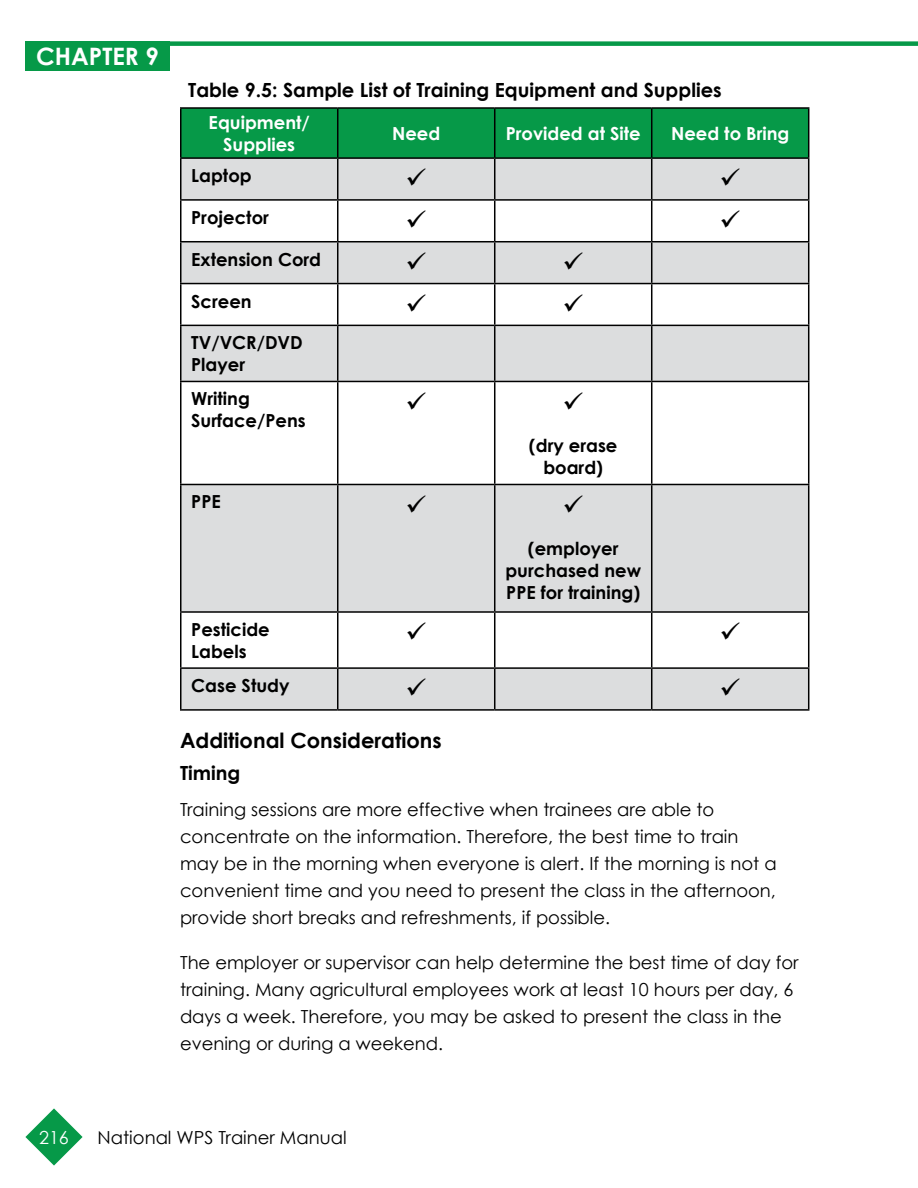
<style>
.page{position:relative;width:918px;height:1188px;background:#fff}
.page>*{position:absolute;margin:0;border:0;box-sizing:border-box;transform-origin:0 0}
.t1{font:700 24px "Century Gothic";color:#fff}
.t2{font:700 21px "Century Gothic";color:#000}
.t3{font:700 19.5px "Century Gothic";color:#000}
.t4{font:18px/27px "Century Gothic";color:#000}
.t5{font:700 18px/21.6px "Century Gothic";color:#000}
.t6{font:700 18px/21.6px "Century Gothic";color:#fff;text-align:center}
.t7{font:18px "Century Gothic";color:#fff}
</style>
<div class="page">
<svg style="left:25px;top:1108px;width:58px;height:58px"></svg>
<div style="left:170px;top:41px;width:748px;height:5px;background:#069948"></div>
<div style="left:25px;top:41px;width:145px;height:30px;background:#069948"></div>
<div style="left:182px;top:109px;width:626px;height:48px;background:#069948"></div>
<svg style="left:182px;top:159px;width:626px;height:550px;fill:#dcddde"></svg>
<hr style="left:180px;top:159px;width:2px;height:40px;background:#000">
<hr style="left:337px;top:159px;width:1px;height:40px;background:#000">
<hr style="left:494px;top:159px;width:1px;height:40px;background:#000">
<hr style="left:651px;top:159px;width:1px;height:40px;background:#000">
<hr style="left:808px;top:159px;width:1px;height:40px;background:#000">
<hr style="left:180px;top:199px;width:158px;height:2px;background:#000">
<hr style="left:180px;top:201px;width:2px;height:40px;background:#000">
<hr style="left:337px;top:201px;width:1px;height:40px;background:#000">
<hr style="left:495px;top:199px;width:157px;height:2px;background:#000">
<hr style="left:494px;top:201px;width:1px;height:40px;background:#000">
<hr style="left:652px;top:199px;width:157px;height:2px;background:#000">
<hr style="left:651px;top:201px;width:1px;height:40px;background:#000">
<hr style="left:808px;top:201px;width:1px;height:40px;background:#000">
<hr style="left:180px;top:241px;width:158px;height:1px;background:#000">
<hr style="left:180px;top:242px;width:2px;height:41px;background:#000">
<hr style="left:337px;top:242px;width:1px;height:41px;background:#000">
<hr style="left:494px;top:242px;width:1px;height:41px;background:#000">
<hr style="left:652px;top:241px;width:157px;height:1px;background:#000">
<hr style="left:651px;top:242px;width:1px;height:41px;background:#000">
<hr style="left:808px;top:242px;width:1px;height:41px;background:#000">
<hr style="left:180px;top:283px;width:158px;height:1px;background:#000">
<hr style="left:180px;top:284px;width:2px;height:41px;background:#000">
<hr style="left:337px;top:284px;width:1px;height:41px;background:#000">
<hr style="left:494px;top:284px;width:1px;height:41px;background:#000">
<hr style="left:652px;top:283px;width:157px;height:1px;background:#000">
<hr style="left:651px;top:284px;width:1px;height:41px;background:#000">
<hr style="left:808px;top:284px;width:1px;height:41px;background:#000">
<hr style="left:180px;top:326px;width:2px;height:55px;background:#000">
<hr style="left:337px;top:326px;width:1px;height:55px;background:#000">
<hr style="left:495px;top:325px;width:157px;height:1px;background:#000">
<hr style="left:494px;top:326px;width:1px;height:55px;background:#000">
<hr style="left:651px;top:326px;width:1px;height:55px;background:#000">
<hr style="left:808px;top:326px;width:1px;height:55px;background:#000">
<hr style="left:180px;top:381px;width:158px;height:1px;background:#000">
<hr style="left:180px;top:382px;width:2px;height:102px;background:#000">
<hr style="left:338px;top:381px;width:157px;height:1px;background:#000">
<hr style="left:337px;top:382px;width:1px;height:102px;background:#000">
<hr style="left:494px;top:382px;width:1px;height:102px;background:#000">
<hr style="left:652px;top:381px;width:157px;height:1px;background:#000">
<hr style="left:651px;top:382px;width:1px;height:102px;background:#000">
<hr style="left:808px;top:382px;width:1px;height:102px;background:#000">
<hr style="left:180px;top:484px;width:158px;height:1px;background:#000">
<hr style="left:180px;top:485px;width:2px;height:126px;background:#000">
<hr style="left:337px;top:485px;width:1px;height:126px;background:#000">
<hr style="left:494px;top:485px;width:1px;height:126px;background:#000">
<hr style="left:652px;top:484px;width:157px;height:1px;background:#000">
<hr style="left:651px;top:485px;width:1px;height:126px;background:#000">
<hr style="left:808px;top:485px;width:1px;height:126px;background:#000">
<hr style="left:180px;top:611px;width:158px;height:2px;background:#000">
<hr style="left:180px;top:613px;width:2px;height:54px;background:#000">
<hr style="left:337px;top:613px;width:1px;height:54px;background:#000">
<hr style="left:495px;top:611px;width:157px;height:2px;background:#000">
<hr style="left:494px;top:613px;width:1px;height:54px;background:#000">
<hr style="left:651px;top:613px;width:1px;height:54px;background:#000">
<hr style="left:808px;top:613px;width:1px;height:54px;background:#000">
<hr style="left:180px;top:667px;width:158px;height:2px;background:#000">
<hr style="left:180px;top:669px;width:2px;height:40px;background:#000">
<hr style="left:337px;top:669px;width:1px;height:40px;background:#000">
<hr style="left:495px;top:667px;width:157px;height:2px;background:#000">
<hr style="left:494px;top:669px;width:1px;height:40px;background:#000">
<hr style="left:651px;top:669px;width:1px;height:40px;background:#000">
<hr style="left:808px;top:669px;width:1px;height:40px;background:#000">
<hr style="left:180px;top:709px;width:158px;height:2px;background:#000">
<hr style="left:495px;top:709px;width:157px;height:2px;background:#000">
<hr style="left:652px;top:709px;width:157px;height:2px;background:#000">
<hr style="left:180px;top:107px;width:158px;height:2px;background:#000">
<hr style="left:180px;top:109px;width:2px;height:48px;background:#000">
<hr style="left:338px;top:107px;width:157px;height:2px;background:#000">
<hr style="left:337px;top:109px;width:1px;height:48px;background:#000">
<hr style="left:495px;top:107px;width:157px;height:2px;background:#000">
<hr style="left:494px;top:109px;width:1px;height:48px;background:#000">
<hr style="left:652px;top:107px;width:157px;height:2px;background:#000">
<hr style="left:651px;top:109px;width:1px;height:48px;background:#000">
<hr style="left:808px;top:109px;width:1px;height:48px;background:#000">
<hr style="left:180px;top:157px;width:158px;height:2px;background:#000">
<hr style="left:338px;top:157px;width:157px;height:2px;background:#000">
<hr style="left:495px;top:157px;width:157px;height:2px;background:#000">
<hr style="left:652px;top:157px;width:157px;height:2px;background:#000">
<hr style="left:338px;top:199px;width:157px;height:2px;background:#000">
<hr style="left:338px;top:241px;width:157px;height:1px;background:#000">
<hr style="left:495px;top:241px;width:157px;height:1px;background:#000">
<hr style="left:338px;top:283px;width:157px;height:1px;background:#000">
<hr style="left:495px;top:283px;width:157px;height:1px;background:#000">
<hr style="left:180px;top:325px;width:158px;height:1px;background:#000">
<hr style="left:338px;top:325px;width:157px;height:1px;background:#000">
<hr style="left:652px;top:325px;width:157px;height:1px;background:#000">
<hr style="left:495px;top:381px;width:157px;height:1px;background:#000">
<hr style="left:338px;top:484px;width:157px;height:1px;background:#000">
<hr style="left:495px;top:484px;width:157px;height:1px;background:#000">
<hr style="left:338px;top:611px;width:157px;height:2px;background:#000">
<hr style="left:652px;top:611px;width:157px;height:2px;background:#000">
<hr style="left:338px;top:667px;width:157px;height:2px;background:#000">
<hr style="left:652px;top:667px;width:157px;height:2px;background:#000">
<hr style="left:338px;top:709px;width:157px;height:2px;background:#000">
<svg style="left:408px;top:168px;width:18px;height:18px"></svg>
<svg style="left:722px;top:168px;width:18px;height:18px"></svg>
<svg style="left:408px;top:210px;width:18px;height:18px"></svg>
<svg style="left:722px;top:210px;width:18px;height:18px"></svg>
<svg style="left:408px;top:252px;width:18px;height:18px"></svg>
<svg style="left:565px;top:252px;width:18px;height:18px"></svg>
<svg style="left:408px;top:294px;width:18px;height:18px"></svg>
<svg style="left:565px;top:294px;width:18px;height:18px"></svg>
<svg style="left:408px;top:392px;width:18px;height:17px"></svg>
<svg style="left:565px;top:392px;width:18px;height:17px"></svg>
<svg style="left:408px;top:495px;width:18px;height:17px"></svg>
<svg style="left:565px;top:495px;width:18px;height:17px"></svg>
<svg style="left:408px;top:622px;width:18px;height:18px"></svg>
<svg style="left:722px;top:622px;width:18px;height:18px"></svg>
<svg style="left:408px;top:678px;width:18px;height:18px"></svg>
<svg style="left:722px;top:678px;width:18px;height:18px"></svg>
<h1 class="t1" style="left:36px;top:42px;width:124px">CHAPTER 9</h1>
<p class="t3" style="left:188px;top:78px;width:535px">Table 9.5: Sample List of Training Equipment and Supplies</p>
<p class="t6" style="left:209px;top:111px;width:103px">Equipment/<br>Supplies</p>
<p class="t6" style="left:392px;top:122px;width:50px">Need</p>
<p class="t6" style="left:506px;top:122px;width:136px">Provided at Site</p>
<p class="t6" style="left:671px;top:122px;width:120px">Need to Bring</p>
<p class="t5" style="left:191px;top:164px;width:62px">Laptop</p>
<p class="t5" style="left:191px;top:206px;width:79px">Projector</p>
<p class="t5" style="left:191px;top:248px;width:131px">Extension Cord</p>
<p class="t5" style="left:191px;top:290px;width:62px">Screen</p>
<p class="t5" style="left:191px;top:332px;width:113px">TV/VCR/DVD<br>Player</p>
<p class="t5" style="left:191px;top:388px;width:116px">Writing<br>Surface/Pens</p>
<p class="t5" style="left:529px;top:435px;width:90px;text-align:center">(dry erase board)</p>
<p class="t5" style="left:191px;top:491px;width:31px">PPE</p>
<p class="t5" style="left:505px;top:538px;width:137px;text-align:center">(employer purchased new<br>PPE for training)</p>
<p class="t5" style="left:191px;top:618px;width:80px">Pesticide<br>Labels</p>
<p class="t5" style="left:191px;top:674px;width:100px">Case Study</p>
<p class="t2" style="left:180px;top:727px;width:263px">Additional Considerations</p>
<p class="t3" style="left:180px;top:761px;width:62px">Timing</p>
<p class="t4" style="left:180px;top:796px;width:598px">Training sessions are more effective when trainees are able to concentrate on the information. Therefore, the best time to train may be in the morning when everyone is alert. If the morning is not a convenient time and you need to present the class in the afternoon, provide short breaks and refreshments, if possible.</p>
<p class="t4" style="left:180px;top:949px;width:620px">The employer or supervisor can help determine the best time of day for training. Many agricultural employees work at least 10 hours per day, 6 days a week. Therefore, you may be asked to present the class in the evening or during a weekend.</p>
<p class="t7" style="left:39px;top:1126px;width:31px">216</p>
<p class="t4" style="left:98px;top:1123px;width:251px">National WPS Trainer Manual</p>
</div>
